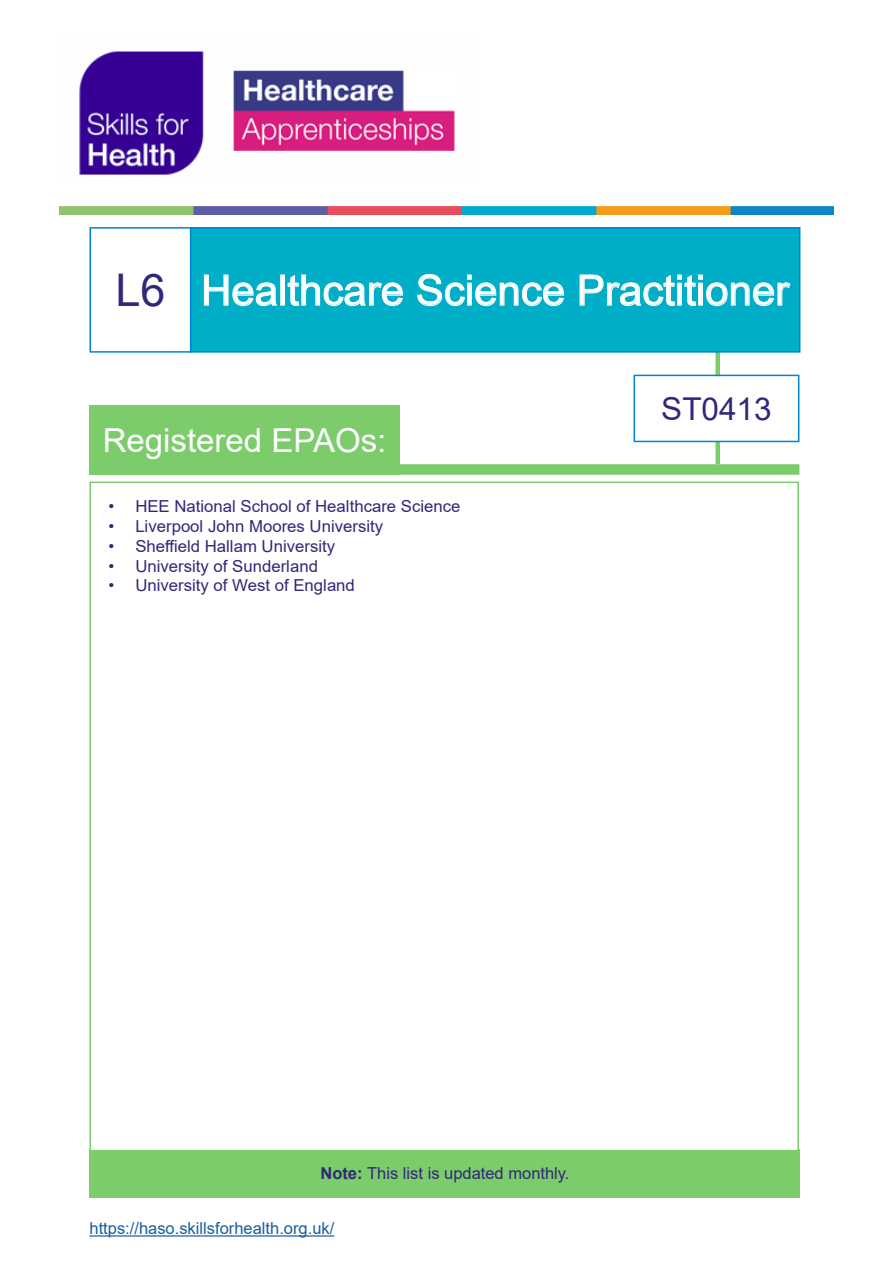
<style>
.page{position:relative;width:893px;height:1263px;background:#fff}
.page>*{position:absolute;margin:0;border:0;box-sizing:border-box;transform-origin:0 0}
.t1{font:45px "Arial";color:#302878}
.t2{font:42px "Arial";color:#fff}
.t3{font:33px "Arial";color:#fff}
.t4{font:31.5px "Arial";color:#302878}
.Body_text{font:16.5px "Arial";color:#302878}
.Heading_three_HASO{font:16.5px "Arial";color:#175d9e}
.s1{font-weight:700}
</style>
<div class="page">
<img style="left:79px;top:51px;width:376px;height:124px">
<img style="left:60px;top:207px;width:773px;height:7px">
<div style="left:89px;top:1149px;width:711px;height:48px;background:#7ccc6c"></div>
<div style="left:400px;top:464px;width:399px;height:11px;background:#7ccc6c"></div>
<div style="left:715px;top:352px;width:5px;height:24px;background:#7ccc6c"></div>
<div style="left:715px;top:442px;width:5px;height:22px;background:#7ccc6c"></div>
<div style="left:633px;top:375px;width:166px;height:67px;border:2px solid #0084d5"></div>
<div style="left:89px;top:227px;width:102px;height:126px;border:2px solid #0084d5"></div>
<div style="left:89px;top:405px;width:311px;height:70px;background:#7ccc6c"></div>
<div style="left:191px;top:228px;width:609px;height:124px;background:#00aec7"></div>
<svg style="left:204px;top:274px;width:73px;height:32px"></svg>
<svg style="left:287px;top:274px;width:116px;height:32px"></svg>
<svg style="left:417px;top:274px;width:147px;height:32px"></svg>
<svg style="left:579px;top:274px;width:212px;height:32px"></svg>
<div style="left:190px;top:227px;width:610px;height:126px;border:2px solid #0084d5"></div>
<hr style="left:89px;top:1235px;width:245px;height:1px;background:#175d9e">
<p class="t1" style="left:115px;top:259px;width:52px">L6</p>
<p class="t2" style="left:201px;top:261px;width:590px">Healthcare Science Practitioner</p>
<p class="t4" style="left:661px;top:387px;width:112px">ST0413</p>
<p class="t3" style="left:103px;top:418px;width:285px">Registered EPAOs:</p>
<p class="Body_text" style="left:108px;top:495px;width:354px">• HEE National School of Healthcare Science</p>
<p class="Body_text" style="left:108px;top:515px;width:276px">• Liverpool John Moores University</p>
<p class="Body_text" style="left:108px;top:534px;width:228px">• Sheffield Hallam University</p>
<p class="Body_text" style="left:108px;top:554px;width:211px">• University of Sunderland</p>
<p class="Body_text" style="left:108px;top:574px;width:248px">• University of West of England</p>
<p class="Body_text" style="left:320px;top:1162px;width:251px"><span class="s1">Note:</span> This list is updated monthly.</p>
<p class="Heading_three_HASO" style="left:89px;top:1217px;width:246px">https://haso.skillsforhealth.org.uk/</p>
</div>
